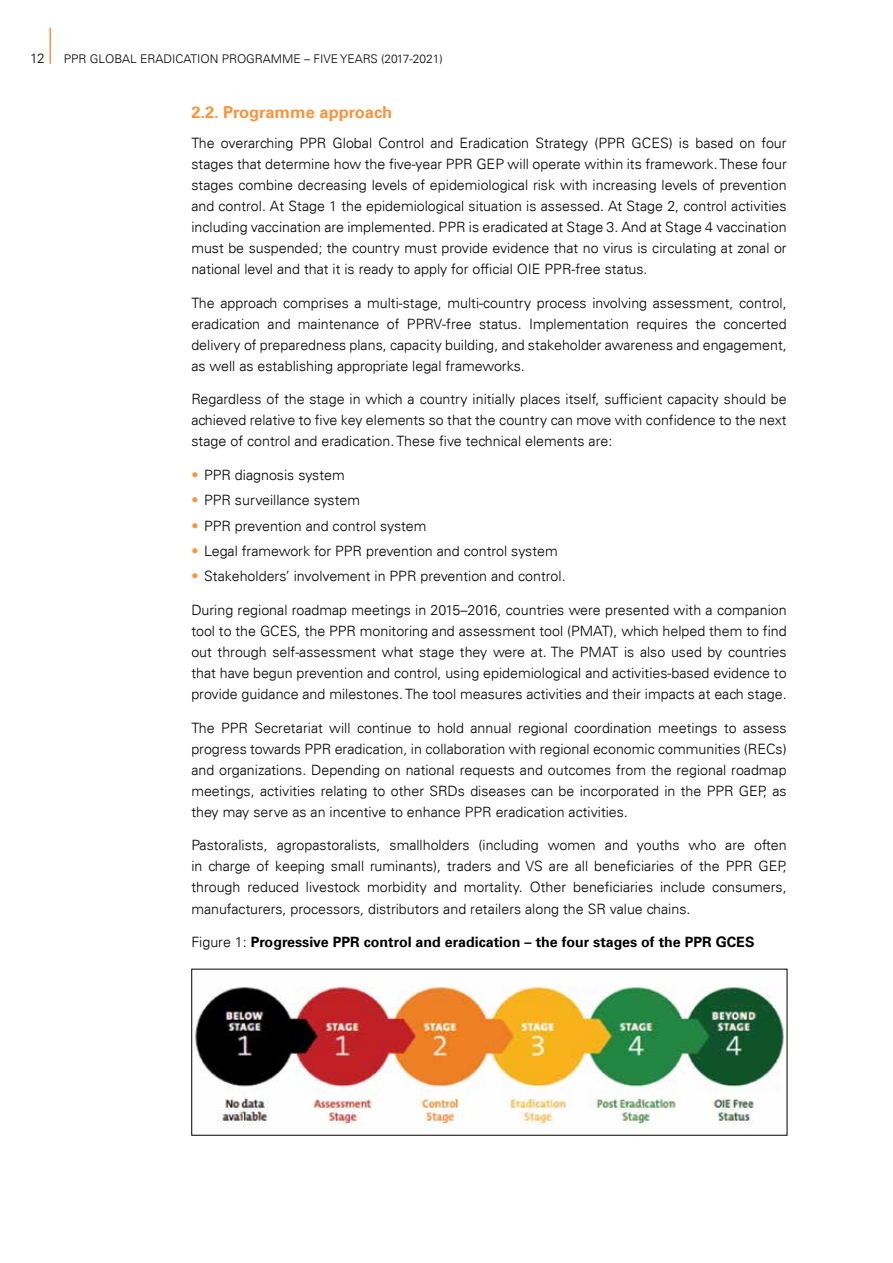
<style>
.page{position:relative;width:893px;height:1263px;background:#fff}
.page>*{position:absolute;margin:0;border:0;box-sizing:border-box;transform-origin:0 0}
.t1{font:700 16.5px "Univers LT";color:#f7943e}
.t2{font:300 14.25px/21px "Univers LT";color:#000;text-align:justify}
.t3{font:700 14.25px "Univers LT";color:#000}
.t4{font:300 13.5px "Univers LT";color:#000}
.t5{font:300 12px "Univers LT";color:#000}
.s1{color:#f7943e}
.s2{font-weight:300}
</style>
<div class="page">
<hr style="left:50px;top:28px;width:1px;height:36px;background:#f7943e">
<img style="left:193px;top:986px;width:592px;height:139px">
<p class="t4" style="left:30px;top:50px;width:16px">12</p>
<p class="t5" style="left:64px;top:51px;width:381px">PPR Global eradication programme – Five years (2017-2021)</p>
<p class="t1" style="left:191px;top:103px;width:202px">2.2. Programme approach</p>
<p class="t2" style="left:191px;top:132px;width:597px">The overarching PPR Global Control and Eradication Strategy (PPR G CES) is based on four stages that determine how the five-year PPR G EP will operate within its framework. These four stages combine decreasing levels of epidemiological risk with increasing levels of prevention and control. At Stage 1 the epidemiological situation is assessed. At Stage 2, control activities including vaccination are implemented. PPR is eradicated at Stage 3. And at Stage 4 vaccination must be suspended; the country must provide evidence that no virus is circulating at zonal or national level and that it is ready to apply for official OIE PPR-free status.</p>
<p class="t2" style="left:191px;top:292px;width:597px">The approach comprises a multi-stage, multi-country process involving assessment, control, eradication and maintenance of PPRV-free status. Implementation requires the concerted delivery of preparedness plans, capacity building, and stakeholder awareness and engagement, as well as establishing appropriate legal frameworks.</p>
<p class="t2" style="left:191px;top:389px;width:597px">Regardless of the stage in which a country initially places itself, sufficient capacity should be achieved relative to five key elements so that the country can move with confidence to the next stage of control and eradication. These five technical elements are:</p>
<p class="t2" style="left:191px;top:465px;width:155px"><span class="s1">•</span> PPR diagnosis system</p>
<p class="t2" style="left:191px;top:490px;width:170px"><span class="s1">•</span> PPR surveillance system</p>
<p class="t2" style="left:191px;top:515px;width:237px"><span class="s1">•</span> PPR prevention and control system</p>
<p class="t2" style="left:191px;top:540px;width:368px"><span class="s1">•</span> Legal framework for PPR prevention and control system</p>
<p class="t2" style="left:191px;top:566px;width:376px"><span class="s1">•</span> Stakeholders’ involvement in PPR prevention and control.</p>
<p class="t2" style="left:191px;top:599px;width:597px">During regional roadmap meetings in 2015–2016, countries were presented with a companion tool to the G CES, the PPR monitoring and assessment tool (PMAT), which helped them to find out through self-assessment what stage they were at. The PMAT is also used by countries that have begun prevention and control, using epidemiological and activities-based evidence to provide guidance and milestones. The tool measures activities and their impacts at each stage.</p>
<p class="t2" style="left:191px;top:717px;width:597px">The PPR Secretariat will continue to hold annual regional coordination meetings to assess progress towards PPR eradication, in collaboration with regional economic communities (R ECs) and organizations. Depending on national requests and outcomes from the regional roadmap meetings, activities relating to other SR Ds diseases can be incorporated in the PPR G EP, as they may serve as an incentive to enhance PPR eradication activities.</p>
<p class="t2" style="left:191px;top:835px;width:597px">Pastoralists, agropastoralists, smallholders (including women and youths who are often in charge of keeping small ruminants), traders and VS are all beneficiaries of the PPR GEP, through reduced livestock morbidity and mortality. Other beneficiaries include consumers, manufacturers, processors, distributors and retailers along the SR value chains.</p>
<p class="t3" style="left:191px;top:934px;width:565px"><span class="s2">Figure 1:</span> Progressive PPR control and eradication – the four stages of the PPR GCES</p>
</div>
